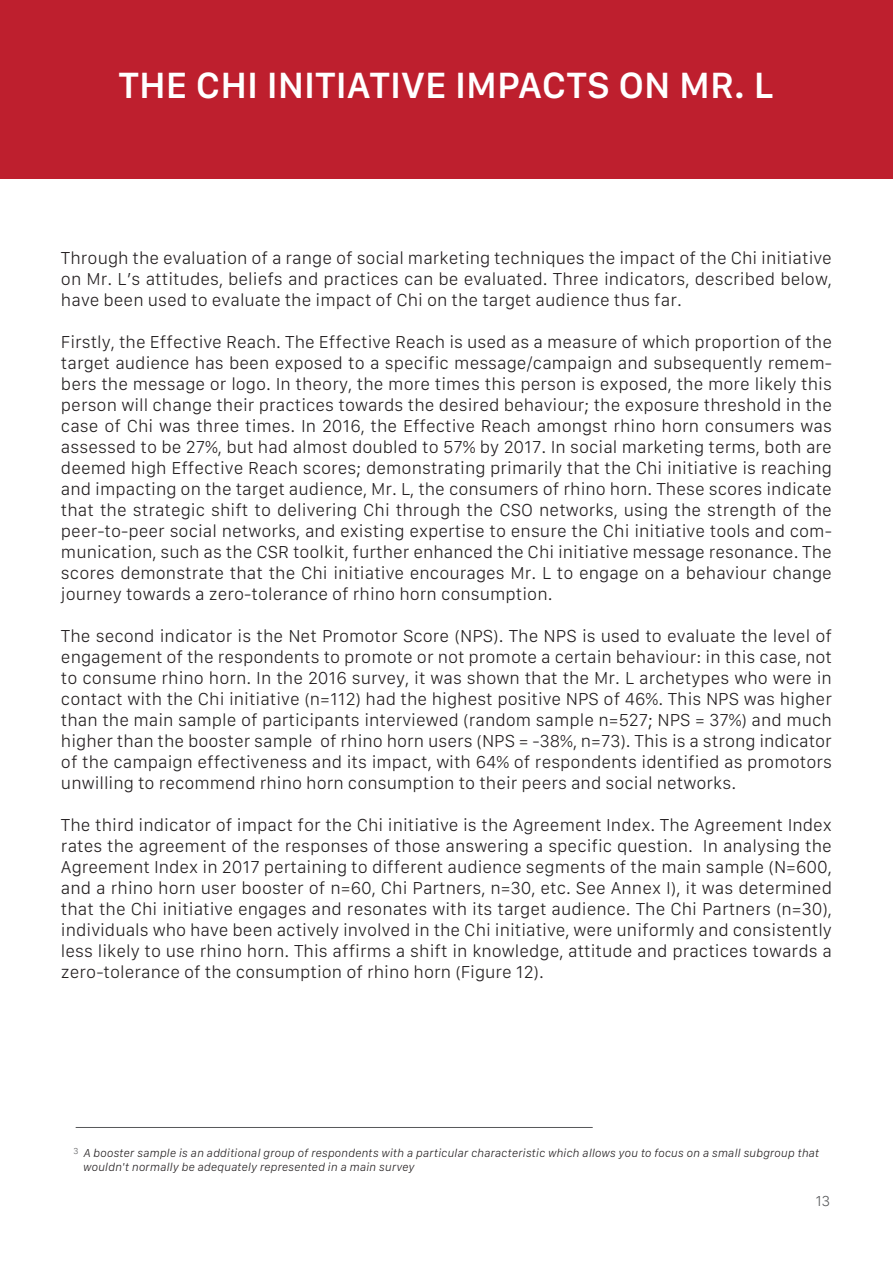
<style>
.page{position:relative;width:893px;height:1263px;background:#fff}
.page>*{position:absolute;margin:0;border:0;box-sizing:border-box;transform-origin:0 0}
.t1{font:600 37.95px "San Francisco Text";color:#fff}
.t2{font:300 18px/21px "San Francisco Text";color:#231f20;text-align:justify}
.t3{font:300 15px "San Francisco Text";color:#57585a}
.t4{font:italic 300 12px/14.4px "San Francisco Text";color:#231f20}
.t5{font:300 9px "San Francisco Text";color:#57585a}
</style>
<div class="page">
<div style="left:0;top:0;width:893px;height:178px;background:#be1f2e"></div>
<hr style="left:76px;top:1127px;width:517px;height:1px;background:#57585a">
<h1 class="t1" style="left:118px;top:61px;width:657px">THE CHI INITIATIVE IMPACTS ON MR. L</h1>
<p class="t2" style="left:61px;top:247px;width:772px">Through the evaluation of a range of social marketing techniques the impact of the Chi initiative on Mr. L’s attitudes, beliefs and practices can be evaluated. Three indicators, described below, have been used to evaluate the impact of Chi on the target audience thus far.</p>
<p class="t2" style="left:61px;top:331px;width:772px">Firstly, the Effective Reach. The Effective Reach is used as a measure of which proportion of the target audience has been exposed to a specific message/campaign and subsequently remem&shy;bers the message or logo. In theory, the more times this person is exposed, the more likely this person will change their practices towards the desired behaviour; the exposure threshold in the case of Chi was three times. In 2016, the Effective Reach amongst rhino horn consumers was assessed to be 27%, but had almost doubled to 57% by 2017. In social marketing terms, both are deemed high Effective Reach scores; demonstrating primarily that the Chi initiative is reaching and impacting on the target audience, Mr. L, the consumers of rhino horn. These scores indicate that the strategic shift to delivering Chi through the CSO networks, using the strength of the peer-to-peer social networks, and existing expertise to ensure the Chi initiative tools and com&shy;munication, such as the CSR toolkit, further enhanced the Chi initiative message resonance. The scores demonstrate that the Chi initiative encourages Mr. L to engage on a behaviour change journey towards a zero-tolerance of rhino horn consumption.</p>
<p class="t2" style="left:61px;top:625px;width:772px">The second indicator is the Net Promotor Score (NPS). The NPS is used to evaluate the level of engagement of the respondents to promote or not promote a certain behaviour: in this case, not to consume rhino horn. In the 2016 survey, it was shown that the Mr. L archetypes who were in contact with the Chi initiative (n=112) had the highest positive NPS of 46%. This NPS was higher than the main sample of participants interviewed (random sample n=527; NPS = 37%) and much higher than the booster sample of rhino horn users (NPS = -38%, n=73). This is a strong indicator of the campaign effectiveness and its impact, with 64% of respondents identified as promotors unwilling to recommend rhino horn consumption to their peers and social networks.</p>
<p class="t2" style="left:61px;top:814px;width:772px">The third indicator of impact for the Chi initiative is the Agreement Index. The Agreement Index rates the agreement of the responses of those answering a specific question. In analysing the Agreement Index in 2017 pertaining to different audience segments of the main sample (N=600, and a rhino horn user booster of n=60, Chi Partners, n=30, etc. See Annex I), it was determined that the Chi initiative engages and resonates with its target audience. The Chi Partners (n=30), individuals who have been actively involved in the Chi initiative, were uniformly and consistently less likely to use rhino horn. This affirms a shift in knowledge, attitude and practices towards a zero-tolerance of the consumption of rhino horn (Figure 12).</p>
<p class="t5" style="left:74px;top:1145px;width:6px">3</p>
<p class="t4" style="left:83px;top:1145px;width:737px">A booster sample is an additional group of respondents with a particular characteristic which allows you to focus on a small subgroup that wouldn't normally be adequately represented in a main survey</p>
<p class="t3" style="left:815px;top:1192px;width:16px">13</p>
</div>
